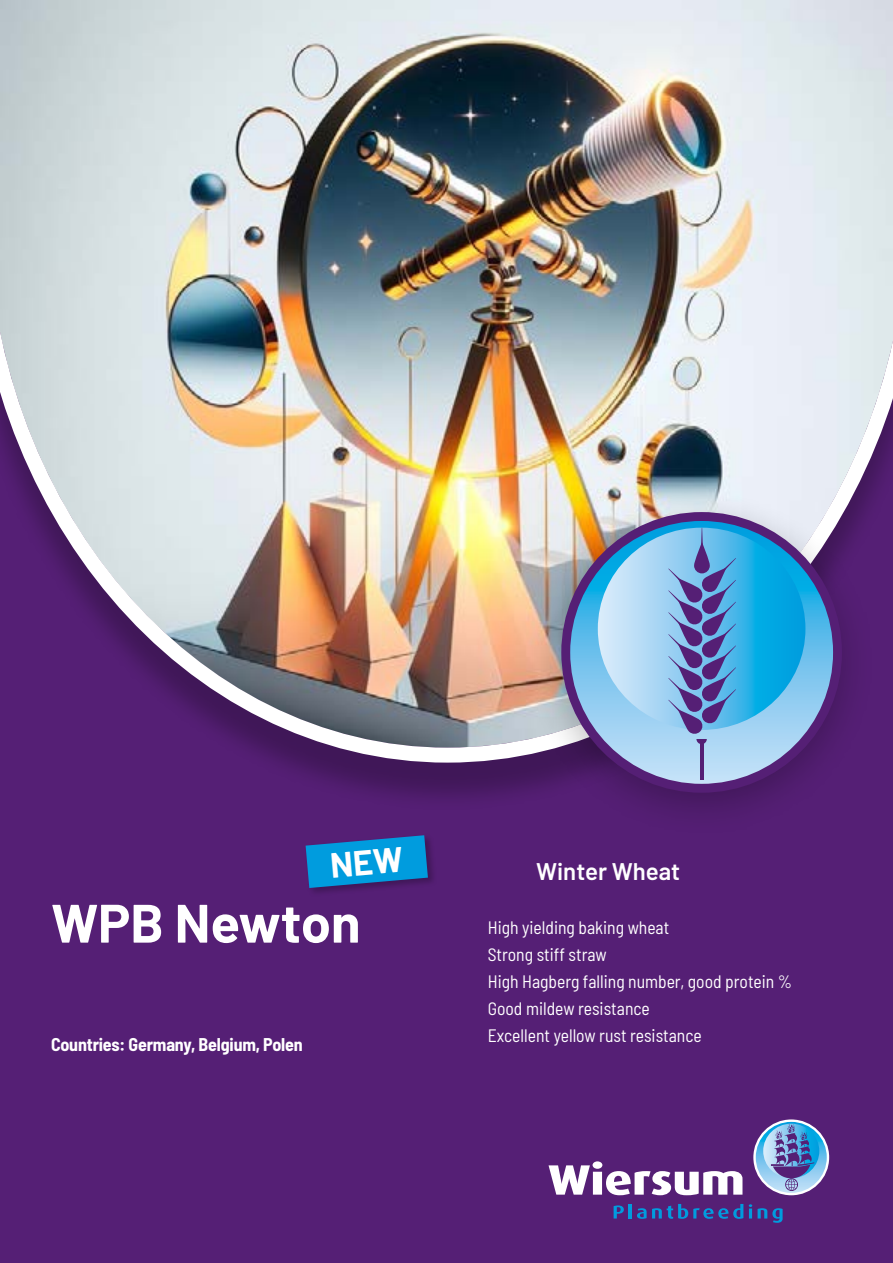
<style>
.page{position:relative;width:893px;height:1263px;background:#551f75}
.page>*{position:absolute;margin:0;border:0;box-sizing:border-box;transform-origin:0 0}
.t1{font:700 54px "Barlow";color:#fff}
.t2{font:600 24px "Barlow";color:#fff}
.t3{font:semi-condensed 18px/27px "Barlow";color:#fff}
.t4{font:700 semi-condensed 18px "Barlow";letter-spacing:-.01em;color:#fff}
</style>
<div class="page">
<svg style="left:753px;top:1119px;width:76px;height:76px"></svg>
<svg style="left:756px;top:1122px;width:71px;height:71px"></svg>
<svg style="left:763px;top:1124px;width:56px;height:67px"></svg>
<svg style="left:614px;top:1205px;width:10px;height:13px"></svg>
<hr style="left:629px;top:1204px;width:3px;height:14px;background:#009cde">
<svg style="left:637px;top:1204px;width:106px;height:15px"></svg>
<svg style="left:749px;top:1204px;width:3px;height:14px"></svg>
<svg style="left:758px;top:1208px;width:25px;height:15px"></svg>
<svg style="left:549px;top:1161px;width:193px;height:34px"></svg>
<div style="left:0;top:0;width:893px;height:812px;background:#000;opacity:.25"></div>
<img style="left:0;top:0;width:893px;height:770px">
<div style="left:527px;top:488px;width:350px;height:350px;background:#000;opacity:.25"></div>
<div style="left:561px;top:512px;width:281px;height:281px;background:#551f75;border-radius:50%"></div>
<svg style="left:570px;top:521px;width:263px;height:263px;background:#85c8ed"></svg>
<svg style="left:598px;top:527px;width:207px;height:217px;background:#6caddb"></svg>
<hr style="left:700px;top:742px;width:3px;height:38px;background:#551f75">
<div style="left:304px;top:834px;width:134px;height:63px;background:#000;opacity:.25"></div>
<svg style="left:306px;top:835px;width:122px;height:53px;background:#1080c5"></svg>
<h1 class="t1" style="left:51px;top:883px;width:311px">WPB Newton</h1>
<p class="t4" style="left:51px;top:1031px;width:253px">Countries: Germany, Belgium, Polen</p>
<h2 class="t2" style="left:536px;top:853px;width:145px">Winter Wheat</h2>
<p class="t3" style="left:488px;top:912px;width:306px">High yielding baking wheat<br>Strong stiff straw<br>High Hagberg falling number, good protein %<br>Good mildew resistance<br>Excellent yellow rust resistance</p>
</div>
